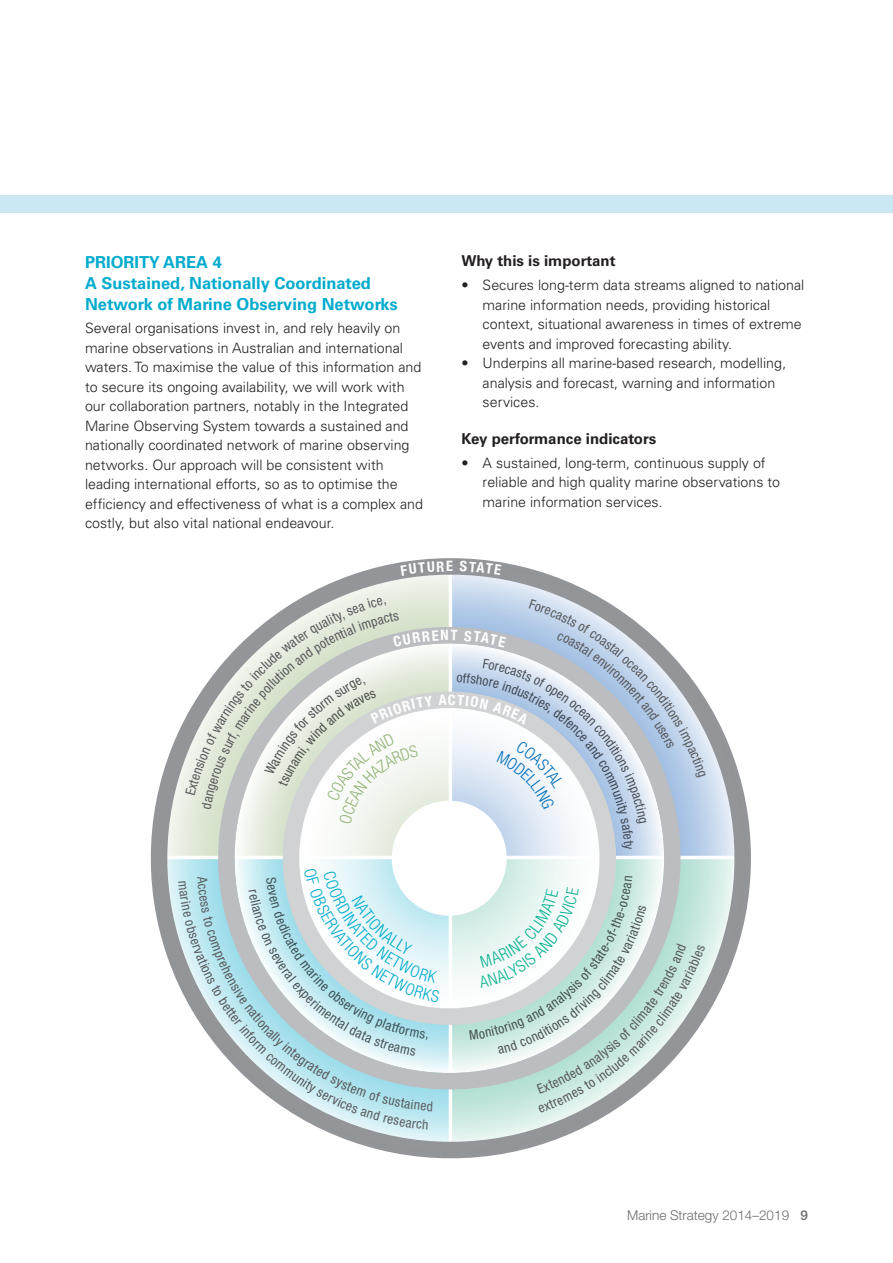
<style>
.page{position:relative;width:893px;height:1263px;background:#fff}
.page>*{position:absolute;margin:0;border:0;box-sizing:border-box;transform-origin:0 0}
.t1{font:700 16.5px/21px "Univers CE";color:#00abcd}
.t2{font:700 15px "Univers CE";color:#231f20}
.t3{font:700 condensed 14.4px "Helvetica Neue";color:#fff}
.t4{font:300 14.25px/19.5px "Univers";color:#231f20}
.t5{font:300 13.5px "Helvetica Neue CE";color:#6c6d70}
.s1{font-weight:500}
</style>
<div class="page">
<div style="left:0;top:196px;width:893px;height:17px;background:#c8e9f3"></div>
<svg style="left:150px;top:558px;width:601px;height:601px"></svg>
<svg style="left:401px;top:561px;width:43px;height:14px"></svg>
<svg style="left:460px;top:561px;width:42px;height:14px"></svg>
<svg style="left:178px;top:597px;width:528px;height:532px"></svg>
<h3 class="t1" style="left:85px;top:252px;width:314px">PRIORITY AREA 4<br>A Sustained, Nationally Coordinated<br>Network of Marine Observing Networks</h3>
<p class="t4" style="left:85px;top:319px;width:339px">Several organisations invest in, and rely heavily on marine observations in Australian and international waters. To maximise the value of this information and to secure its ongoing availability, we will work with our collaboration partners, notably in the Integrated Marine Observing System towards a sustained and nationally coordinated network of marine observing networks. Our approach will be consistent with leading international efforts, so as to optimise the efficiency and effectiveness of what is a complex and costly, but also vital national endeavour.</p>
<h4 class="t2" style="left:461px;top:252px;width:156px">Why this is important</h4>
<p class="t4" style="left:483px;top:275px;width:323px;text-indent:-21px">• Secures long-term data streams aligned to national marine information needs, providing historical context, situational awareness in times of extreme events and improved forecasting ability.</p>
<p class="t4" style="left:483px;top:353px;width:305px;text-indent:-21px">• Underpins all marine-based research, modelling, analysis and forecast, warning and information services.</p>
<h4 class="t2" style="left:461px;top:430px;width:196px">Key performance indicators</h4>
<p class="t4" style="left:483px;top:453px;width:299px;text-indent:-21px">• A sustained, long-term, continuous supply of reliable and high quality marine observations to marine information services.</p>
<p class="t3" style="left:446px;top:557px;width:9px">E</p>
<p class="t5" style="left:627px;top:1207px;width:182px">Marine Strategy 2014–2019 <span class="s1">9</span></p>
</div>
